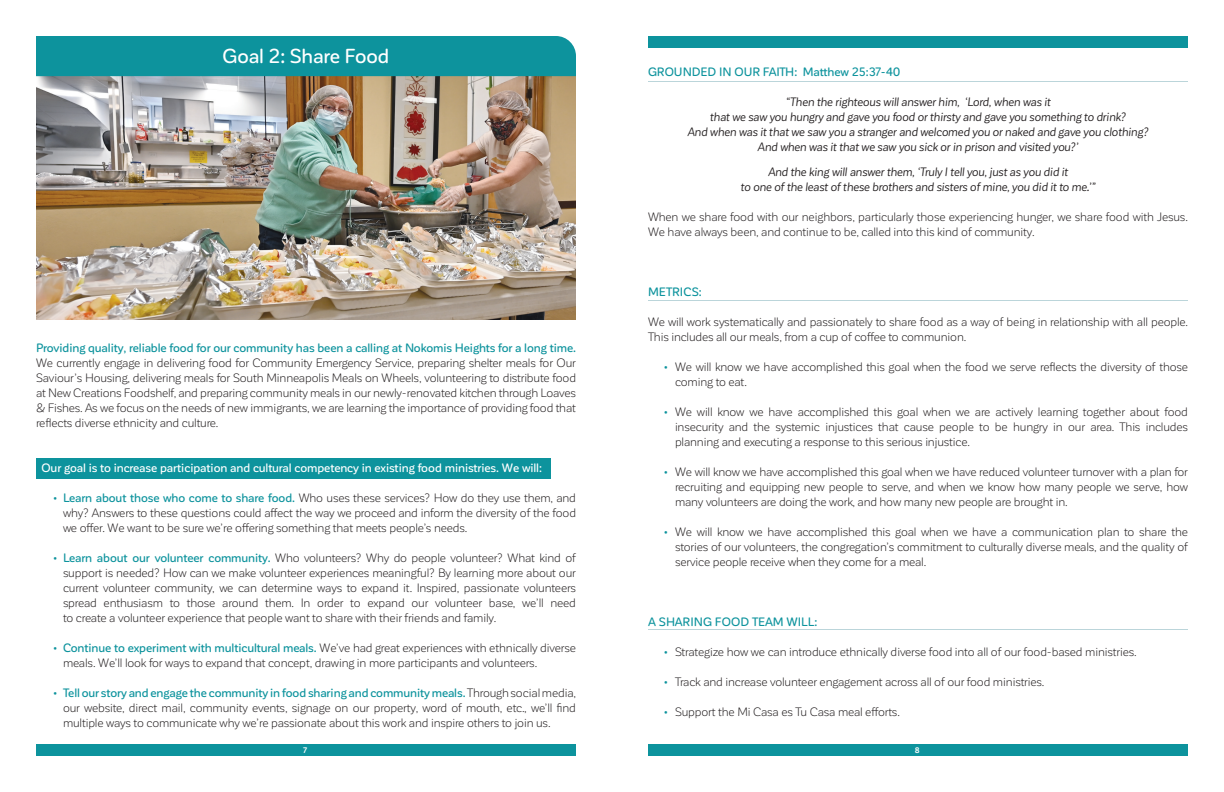
<style>
.page{position:relative;width:1224px;height:792px;background:#fff}
.page>*{position:absolute;margin:0;border:0;box-sizing:border-box;transform-origin:0 0}
.t1{font:500 20px "Corporative Sans Rd";letter-spacing:-.01em;color:#fff}
.t2{font:12px/15px "Corporative Sans Rd";letter-spacing:-.015em;color:#231f20;text-align:justify}
.t3{font:italic 12px/15px "Corporative Sans Rd";letter-spacing:-.01em;color:#231f20;text-align:center}
.t4{font:500 12px "Corporative Sans Rd";letter-spacing:-.01em;color:#0d939d}
.t5{font:500 12px "Corporative Sans Rd";letter-spacing:-.01em;color:#fff}
.t6{font:700 8px "Corporative Sans Rd";color:#fff}
.s1{font-weight:500;color:#0d939d}
</style>
<div class="page">
<img style="left:36px;top:76px;width:540px;height:244px">
<div style="left:36px;top:458px;width:514px;height:21px;background:#0d939d"></div>
<div style="left:36px;top:36px;width:540px;height:40px;background:#0d939d"></div>
<div style="left:36px;top:744px;width:540px;height:12px;background:#0d939d"></div>
<div style="left:648px;top:36px;width:540px;height:12px;background:#0d939d"></div>
<hr style="left:648px;top:82px;width:540px;height:1px;background:#bbd5da">
<hr style="left:648px;top:301px;width:540px;height:1px;background:#bbd5da">
<hr style="left:648px;top:630px;width:540px;height:1px;background:#bbd5da">
<div style="left:648px;top:744px;width:540px;height:12px;background:#0d939d"></div>
<h1 class="t1" style="left:223px;top:45px;width:168px">Goal 2: Share Food</h1>
<p class="t4" style="left:36px;top:341px;width:541px">Providing quality, reliable food for our community has been a calling at Nokomis Heights for a long time.</p>
<p class="t2" style="left:36px;top:355px;width:542px">We currently engage in delivering food for Community Emergency Service, preparing shelter meals for Our Saviour’s Housing, delivering meals for South Minneapolis Meals on Wheels, volunteering to distribute food at New Creations Foodshelf, and preparing community meals in our newly-renovated kitchen through Loaves &amp; Fishes. As we focus on the needs of new immigrants, we are learning the importance of providing food that reflects diverse ethnicity and culture.</p>
<p class="t5" style="left:42px;top:461px;width:502px">Our goal is to increase participation and cultural competency in existing food ministries. We will:</p>
<p class="t2" style="left:63px;top:490px;width:515px;text-indent:-10px"><span class="s1">• Learn about those who come to share food.</span> Who uses these services? How do they use them, and why? Answers to these questions could affect the way we proceed and inform the diversity of the food we offer. We want to be sure we’re offering something that meets people’s needs.</p>
<p class="t2" style="left:63px;top:550px;width:515px;text-indent:-10px"><span class="s1">• Learn about our volunteer community.</span> Who volunteers? Why do people volunteer? What kind of support is needed? How can we make volunteer experiences meaningful? By learning more about our current volunteer community, we can determine ways to expand it. Inspired, passionate volunteers spread enthusiasm to those around them. In order to expand our volunteer base, we’ll need to create a volunteer experience that people want to share with their friends and family.</p>
<p class="t2" style="left:63px;top:640px;width:515px;text-indent:-10px"><span class="s1">• Continue to experiment with multicultural meals.</span> We’ve had great experiences with ethnically diverse meals. We’ll look for ways to expand that concept, drawing in more participants and volunteers.</p>
<p class="t2" style="left:63px;top:685px;width:515px;text-indent:-10px"><span class="s1">• Tell our story and engage the community in food sharing and community meals.</span> Through social media, our website, direct mail, community events, signage on our property, word of mouth, etc., we’ll find multiple ways to communicate why we’re passionate about this work and inspire others to join us.</p>
<p class="t6" style="left:304px;top:746px;width:5px">7</p>
<p class="t4" style="left:648px;top:66px;width:254px">GROUNDED IN OUR FAITH: Matthew 25:37-40</p>
<p class="t3" style="left:688px;top:95px;width:462px">“Then the righteous will answer him, ‘Lord, when was it<br>that we saw you hungry and gave you food or thirsty and gave you something to drink?<br>And when was it that we saw you a stranger and welcomed you or naked and gave you clothing?<br>And when was it that we saw you sick or in prison and visited you?’</p>
<p class="t3" style="left:741px;top:165px;width:356px">And the king will answer them, ‘Truly I tell you, just as you did it<br>to one of the least of these brothers and sisters of mine, you did it to me.’”</p>
<p class="t2" style="left:648px;top:210px;width:542px">When we share food with our neighbors, particularly those experiencing hunger, we share food with Jesus.<br>We have always been, and continue to be, called into this kind of community.</p>
<p class="t4" style="left:648px;top:286px;width:55px">METRICS:</p>
<p class="t2" style="left:648px;top:315px;width:542px">We will work systematically and passionately to share food as a way of being in relationship with all people.<br>This includes all our meals, from a cup of coffee to communion.</p>
<p class="t2" style="left:675px;top:360px;width:515px;text-indent:-11px"><span class="s1">•</span> We will know we have accomplished this goal when the food we serve reflects the diversity of those coming to eat.</p>
<p class="t2" style="left:675px;top:405px;width:515px;text-indent:-11px"><span class="s1">•</span> We will know we have accomplished this goal when we are actively learning together about food insecurity and the systemic injustices that cause people to be hungry in our area. This includes planning and executing a response to this serious injustice.</p>
<p class="t2" style="left:675px;top:465px;width:515px;text-indent:-11px"><span class="s1">•</span> We will know we have accomplished this goal when we have reduced volunteer turnover with a plan for recruiting and equipping new people to serve, and when we know how many people we serve, how many volunteers are doing the work, and how many new people are brought in.</p>
<p class="t2" style="left:675px;top:525px;width:514px;text-indent:-11px"><span class="s1">•</span> We will know we have accomplished this goal when we have a communication plan to share the stories of our volunteers, the congregation’s commitment to culturally diverse meals, and the quality of service people receive when they come for a meal.</p>
<p class="t4" style="left:648px;top:616px;width:171px">A SHARING FOOD TEAM WILL:</p>
<p class="t2" style="left:664px;top:645px;width:474px"><span class="s1">•</span> Strategize how we can introduce ethnically diverse food into all of our food-based ministries.</p>
<p class="t2" style="left:664px;top:675px;width:382px"><span class="s1">•</span> Track and increase volunteer engagement across all of our food ministries.</p>
<p class="t2" style="left:664px;top:705px;width:237px"><span class="s1">•</span> Support the Mi Casa es Tu Casa meal efforts.</p>
<p class="t6" style="left:915px;top:746px;width:6px">8</p>
</div>
